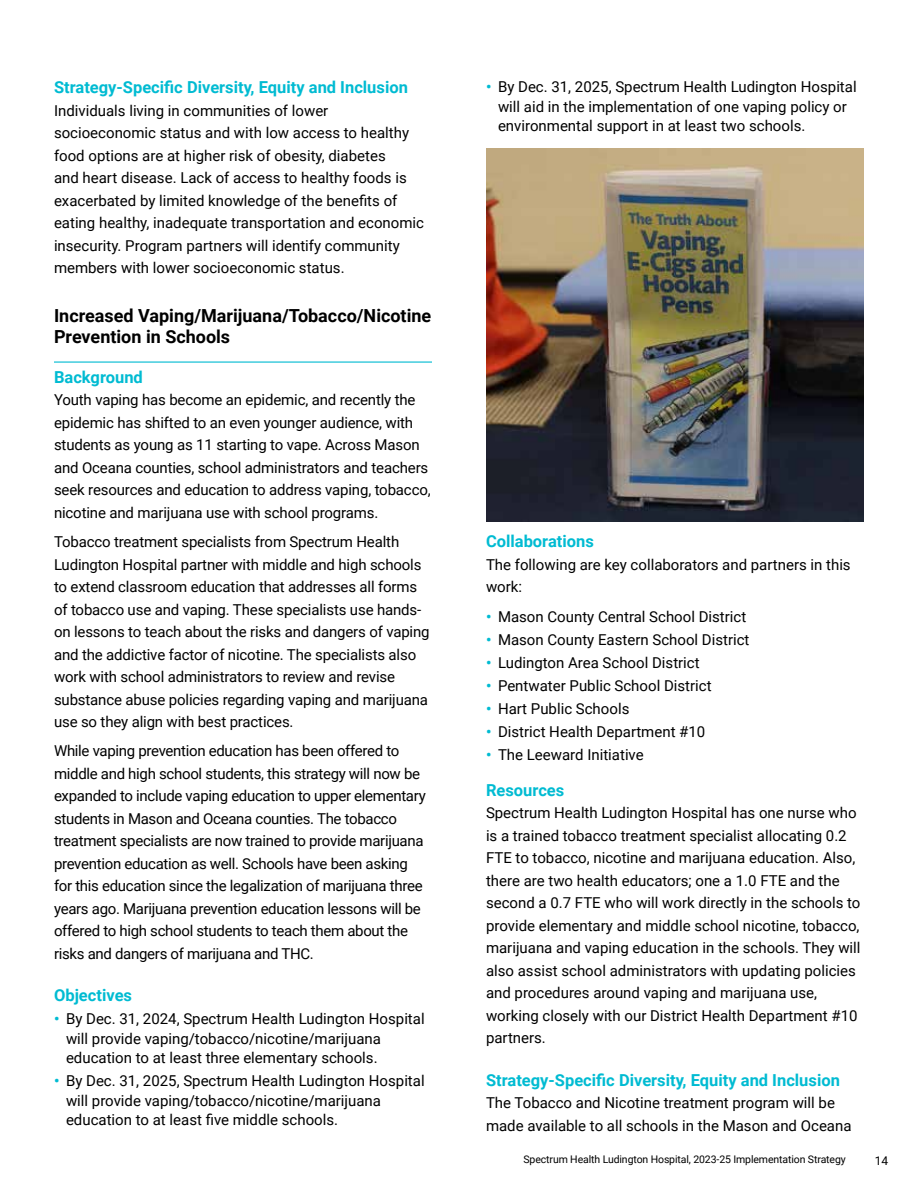
<style>
.page{position:relative;width:918px;height:1188px;background:#fff}
.page>*{position:absolute;margin:0;border:0;box-sizing:border-box;transform-origin:0 0}
.t1{font:700 18px/21px "Roboto";color:#000}
.t2{font:700 16.5px "Roboto";color:#00bbd2}
.t3{font:15px/22.5px "Roboto";color:#000}
.t4{font:15px/22.5px "Roboto";letter-spacing:-.02em;color:#000}
.t5{font:12px "Roboto";color:#000}
.t6{font:10.5px "Roboto";letter-spacing:-.01em;color:#000}
.s1{font-weight:700;color:#00bbd2}
</style>
<div class="page">
<hr style="left:54px;top:362px;width:378px;height:1px;background:#00bbd2">
<img style="left:486px;top:149px;width:378px;height:372px">
<p class="t2" style="left:54px;top:76px;width:355px">Strategy-Specific Diversity, Equity and Inclusion</p>
<p class="t3" style="left:54px;top:99px;width:372px">Individuals living in communities of lower socioeconomic status and with low access to healthy food options are at higher risk of obesity, diabetes<br>and heart disease. Lack of access to healthy foods is exacerbated by limited knowledge of the benefits of eating healthy, inadequate transportation and economic insecurity. Program partners will identify community members with lower socioeconomic status.</p>
<p class="t1" style="left:54px;top:305px;width:379px">Increased Vaping/Marijuana/Tobacco/Nicotine<br>Prevention in Schools</p>
<p class="t2" style="left:54px;top:365px;width:90px">Background</p>
<p class="t3" style="left:54px;top:388px;width:378px">Youth vaping has become an epidemic, and recently the epidemic has shifted to an even younger audience, with students as young as 11 starting to vape. Across Mason and Oceana counties, school administrators and teachers seek resources and education to address vaping, tobacco, nicotine and marijuana use with school programs.</p>
<p class="t3" style="left:54px;top:530px;width:377px">Tobacco treatment specialists from Spectrum Health Ludington Hospital partner with middle and high schools to extend classroom education that addresses all forms of tobacco use and vaping. These specialists use hands&shy;on lessons to teach about the risks and dangers of vaping and the addictive factor of nicotine. The specialists also work with school administrators to review and revise substance abuse policies regarding vaping and marijuana use so they align with best practices.</p>
<p class="t4" style="left:54px;top:739px;width:373px">While vaping prevention education has been offered to middle and high school students, this strategy will now be expanded to include vaping education to upper elementary students in Mason and Oceana counties. The tobacco treatment specialists are now trained to provide marijuana prevention education as well. Schools have been asking for this education since the legalization of marijuana three years ago. Marijuana prevention education lessons will be offered to high school students to teach them about the risks and dangers of marijuana and THC.</p>
<p class="t2" style="left:54px;top:984px;width:80px">Objectives</p>
<p class="t3" style="left:66px;top:1009px;width:360px;line-height:19.5px;text-indent:-12px"><span class="s1">•</span> By Dec. 31, 2024, Spectrum Health Ludington Hospital will provide vaping/tobacco/nicotine/marijuana education to at least three elementary schools.</p>
<p class="t3" style="left:66px;top:1071px;width:360px;line-height:19.5px;text-indent:-12px"><span class="s1">•</span> By Dec. 31, 2025, Spectrum Health Ludington Hospital will provide vaping/tobacco/nicotine/marijuana education to at least five middle schools.</p>
<p class="t3" style="left:498px;top:77px;width:360px;line-height:19.5px;text-indent:-12px"><span class="s1">•</span> By Dec. 31, 2025, Spectrum Health Ludington Hospital will aid in the implementation of one vaping policy or environmental support in at least two schools.</p>
<p class="t2" style="left:486px;top:530px;width:109px">Collaborations</p>
<p class="t3" style="left:486px;top:553px;width:366px">The following are key collaborators and partners in this work:</p>
<p class="t3" style="left:486px;top:605px;width:262px"><span class="s1">•</span> Mason County Central School District</p>
<p class="t3" style="left:486px;top:628px;width:265px"><span class="s1">•</span> Mason County Eastern School District</p>
<p class="t3" style="left:486px;top:651px;width:215px"><span class="s1">•</span> Ludington Area School District</p>
<p class="t3" style="left:486px;top:674px;width:227px"><span class="s1">•</span> Pentwater Public School District</p>
<p class="t3" style="left:486px;top:697px;width:145px"><span class="s1">•</span> Hart Public Schools</p>
<p class="t3" style="left:486px;top:720px;width:221px"><span class="s1">•</span> District Health Department #10</p>
<p class="t3" style="left:486px;top:743px;width:159px"><span class="s1">•</span> The Leeward Initiative</p>
<p class="t2" style="left:486px;top:778px;width:80px">Resources</p>
<p class="t3" style="left:486px;top:801px;width:376px">Spectrum Health Ludington Hospital has one nurse who is a trained tobacco treatment specialist allocating 0.2<br>FTE to tobacco, nicotine and marijuana education. Also, there are two health educators; one a 1.0 FTE and the second a 0.7 FTE who will work directly in the schools to provide elementary and middle school nicotine, tobacco, marijuana and vaping education in the schools. They will also assist school administrators with updating policies and procedures around vaping and marijuana use, working closely with our District Health Department #10 partners.</p>
<p class="t2" style="left:486px;top:1068px;width:355px">Strategy-Specific Diversity, Equity and Inclusion</p>
<p class="t3" style="left:486px;top:1091px;width:367px">The Tobacco and Nicotine treatment program will be made available to all schools in the Mason and Oceana</p>
<p class="t6" style="left:524px;top:1152px;width:324px">Spectrum Health Ludington Hospital, 2023-25 Implementation Strategy</p>
<p class="t5" style="left:875px;top:1152px;width:15px">14</p>
</div>
